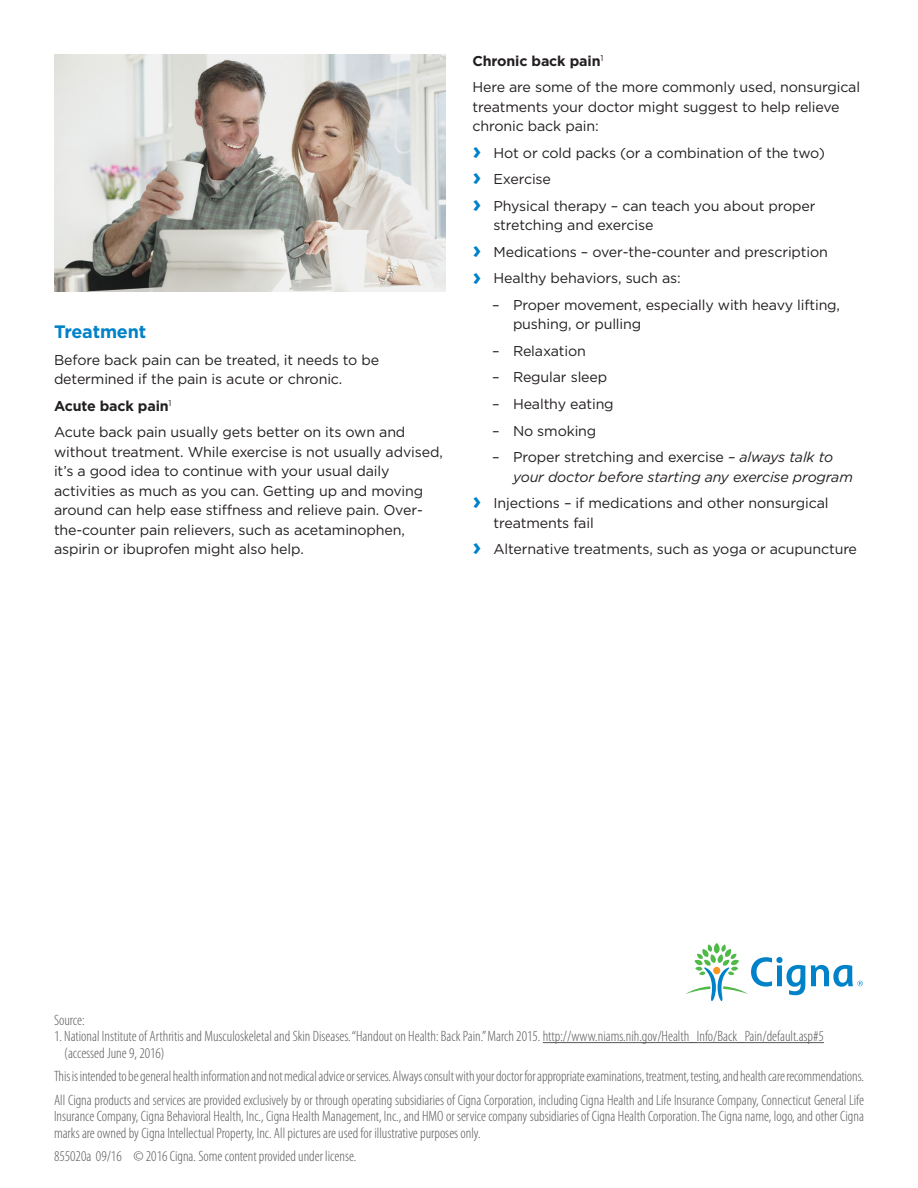
<style>
.page{position:relative;width:918px;height:1188px;background:#fff}
.page>*{position:absolute;margin:0;border:0;box-sizing:border-box;transform-origin:0 0}
.Subhead_body_bold_12{font:700 18px "Gotham";letter-spacing:-.01em;color:#0082c8}
.Legal_copy_Cat{font:300 condensed 15px/16.5px "Myriad Pro";color:#57585a}
.Body_copy__book_9_5{font:14.25px/19.5px "Gotham";letter-spacing:-.01em;color:#231f20}
.Bullet_copy_book_9_5{font:14.25px/19.5px "Gotham";letter-spacing:-.01em;color:#231f20}
.Bullet_copy_book_9_5-2{font:italic 14.25px/19.5px "Gotham";letter-spacing:-.01em;color:#231f20}
.Body_copy__book_9_5-2{font:700 14.25px "Gotham";letter-spacing:-.01em;color:#231f20}
.s1{font-weight:700;font-size:24px;color:#0082c8}
.s2{font-style:normal}
</style>
<div class="page">
<svg style="left:686px;top:943px;width:177px;height:58px"></svg>
<img style="left:54px;top:54px;width:392px;height:238px">
<hr style="left:543px;top:1042px;width:281px;height:1px;background:#57585a">
<p class="Subhead_body_bold_12" style="left:54px;top:321px;width:94px">Treatment</p>
<p class="Body_copy__book_9_5" style="left:54px;top:350px;width:327px">Before back pain can be treated, it needs to be determined if the pain is acute or chronic.</p>
<p class="Body_copy__book_9_5-2" style="left:54px;top:397px;width:119px">Acute back pain<sup>1</sup></p>
<p class="Body_copy__book_9_5" style="left:54px;top:422px;width:390px">Acute back pain usually gets better on its own and without treatment. While exercise is not usually advised, it’s a good idea to continue with your usual daily activities as much as you can. Getting up and moving around can help ease stiffness and relieve pain. Over&shy;the-counter pain relievers, such as acetaminophen, aspirin or ibuprofen might also help.</p>
<p class="Body_copy__book_9_5-2" style="left:472px;top:53px;width:132px">Chronic back pain<sup>1</sup></p>
<p class="Body_copy__book_9_5" style="left:472px;top:77px;width:389px">Here are some of the more commonly used, nonsurgical treatments your doctor might suggest to help relieve chronic back pain:</p>
<p class="Bullet_copy_book_9_5" style="left:472px;top:143px;width:354px"><span class="s1">›</span> Hot or cold packs (or a combination of the two)</p>
<p class="Bullet_copy_book_9_5" style="left:472px;top:169px;width:80px"><span class="s1">›</span> Exercise</p>
<p class="Bullet_copy_book_9_5" style="left:494px;top:196px;width:324px;text-indent:-21px"><span class="s1">›</span> Physical therapy – can teach you about proper stretching and exercise</p>
<p class="Bullet_copy_book_9_5" style="left:472px;top:242px;width:357px"><span class="s1">›</span> Medications – over-the-counter and prescription</p>
<p class="Bullet_copy_book_9_5" style="left:472px;top:268px;width:210px"><span class="s1">›</span> Healthy behaviors, such as:</p>
<p class="Bullet_copy_book_9_5" style="left:513px;top:295px;width:329px;text-indent:-21px">– Proper movement, especially with heavy lifting, pushing, or pulling</p>
<p class="Bullet_copy_book_9_5" style="left:492px;top:341px;width:95px">– Relaxation</p>
<p class="Bullet_copy_book_9_5" style="left:492px;top:367px;width:117px">– Regular sleep</p>
<p class="Bullet_copy_book_9_5" style="left:492px;top:394px;width:123px">– Healthy eating</p>
<p class="Bullet_copy_book_9_5" style="left:492px;top:420px;width:106px">– No smoking</p>
<p class="Bullet_copy_book_9_5-2" style="left:513px;top:447px;width:341px;text-indent:-21px"><span class="s2">– Proper stretching and exercise –</span> always talk to your doctor before starting any exercise program</p>
<p class="Bullet_copy_book_9_5" style="left:494px;top:493px;width:337px;text-indent:-21px"><span class="s1">›</span> Injections – if medications and other nonsurgical treatments fail</p>
<p class="Bullet_copy_book_9_5" style="left:472px;top:539px;width:386px"><span class="s1">›</span> Alternative treatments, such as yoga or acupuncture</p>
<p class="Legal_copy_Cat" style="left:54px;top:1012px;width:32px">Source:</p>
<p class="Legal_copy_Cat" style="left:64px;top:1028px;width:761px;text-indent:-10px">1. National Institute of Arthritis and Musculoskeletal and Skin Diseases. “Handout on Health: Back Pain.” March 2015. http://www.niams.nih.gov/Health_Info/Back_Pain/default.asp#5 (accessed June 9, 2016)</p>
<p class="Legal_copy_Cat" style="left:54px;top:1068px;width:812px">This is intended to be general health information and not medical advice or services. Always consult with your doctor for appropriate examinations, treatment, testing, and health care recommendations.</p>
<p class="Legal_copy_Cat" style="left:54px;top:1092px;width:812px;text-align:justify">All Cigna products and services are provided exclusively by or through operating subsidiaries of Cigna Corporation, including Cigna Health and Life Insurance Company, Connecticut General Life Insurance Company, Cigna Behavioral Health, Inc., Cigna Health Management, Inc., and HMO or service company subsidiaries of Cigna Health Corporation. The Cigna name, logo, and other Cigna marks are owned by Cigna Intellectual Property, Inc. All pictures are used for illustrative purposes only.</p>
<p class="Legal_copy_Cat" style="left:54px;top:1148px;width:304px">855020a 09/16 © 2016 Cigna. Some content provided under license.</p>
</div>
